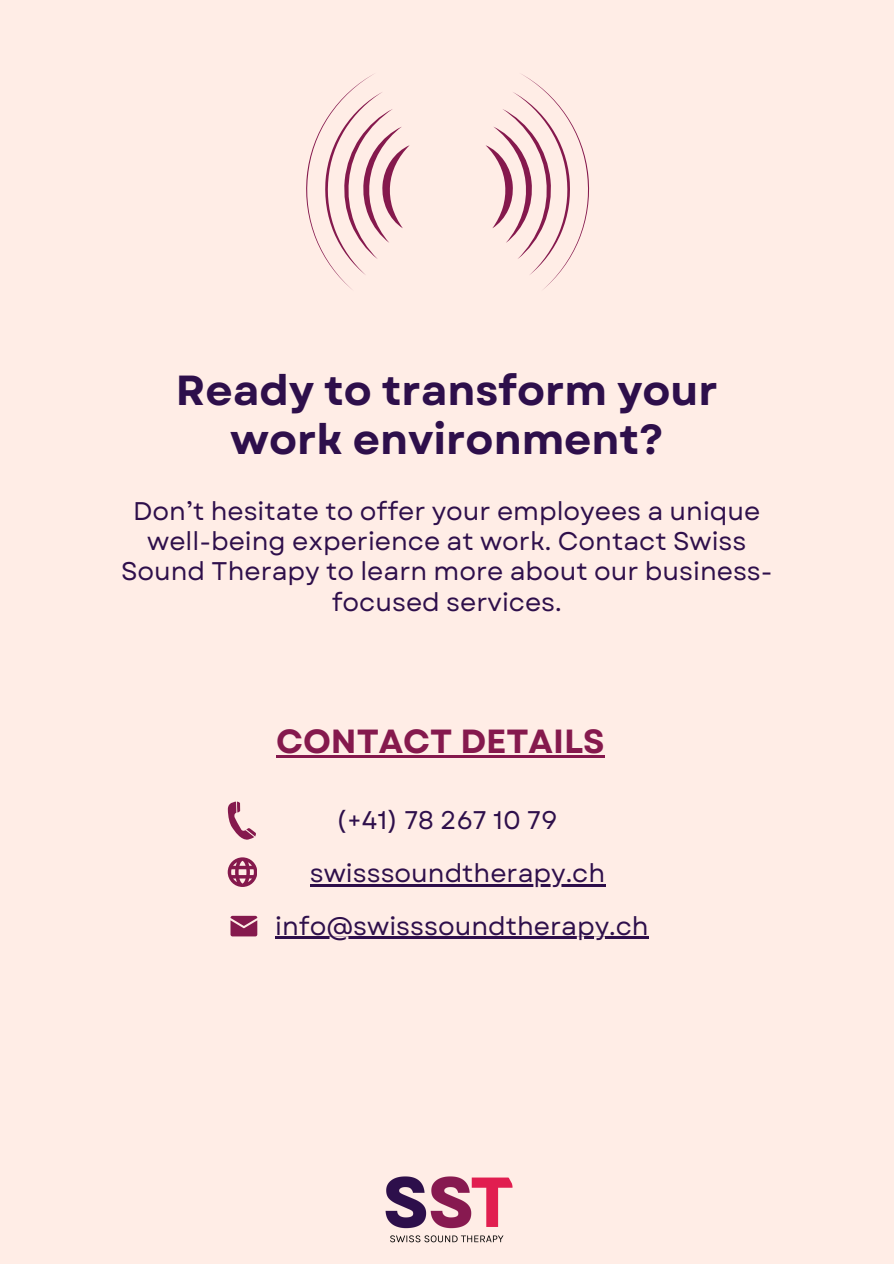
<style>
.page{position:relative;width:894px;height:1264px;background:#fff}
.page>*{position:absolute;margin:0;border:0;box-sizing:border-box;transform-origin:0 0}
.t1{font:700 42px/49.5px "Garet";color:#2e0f4b;text-align:center}
.t2{font:700 33.45px "Garet";color:#85194d}
.t3{font:25.5px/30.3px "Garet";color:#2e0f4b;text-align:center}
</style>
<div class="page">
<div style="left:0;top:0;width:893px;height:1263px;background:#ffede6"></div>
<svg style="left:228px;top:801px;width:28px;height:39px"></svg>
<svg style="left:230px;top:915px;width:27px;height:21px"></svg>
<svg style="left:228px;top:857px;width:29px;height:29px"></svg>
<svg style="left:485px;top:74px;width:104px;height:216px"></svg>
<svg style="left:306px;top:74px;width:103px;height:215px"></svg>
<hr style="left:276px;top:755px;width:328px;height:2px;background:#85194d">
<hr style="left:275px;top:936px;width:373px;height:3px;background:#2e0f4b">
<hr style="left:310px;top:884px;width:295px;height:2px;background:#2e0f4b">
<img style="left:385px;top:1176px;width:128px;height:67px">
<p class="t1" style="left:176px;top:365px;width:543px">Ready to transform your work environment?</p>
<h1 class="t3" style="left:121px;top:495px;width:652px">Don’t hesitate to offer your employees a unique well-being experience at work. Contact Swiss Sound Therapy to learn more about our business&shy;focused services.</h1>
<p class="t2" style="left:276px;top:717px;width:330px">CONTACT DETAILS</p>
<p class="t3" style="left:336px;top:805px;width:222px">(+41) 78 267 10 79</p>
<p class="t3" style="left:310px;top:858px;width:297px">swisssoundtherapy.ch</p>
<p class="t3" style="left:275px;top:910px;width:375px">info@swisssoundtherapy.ch</p>
</div>
